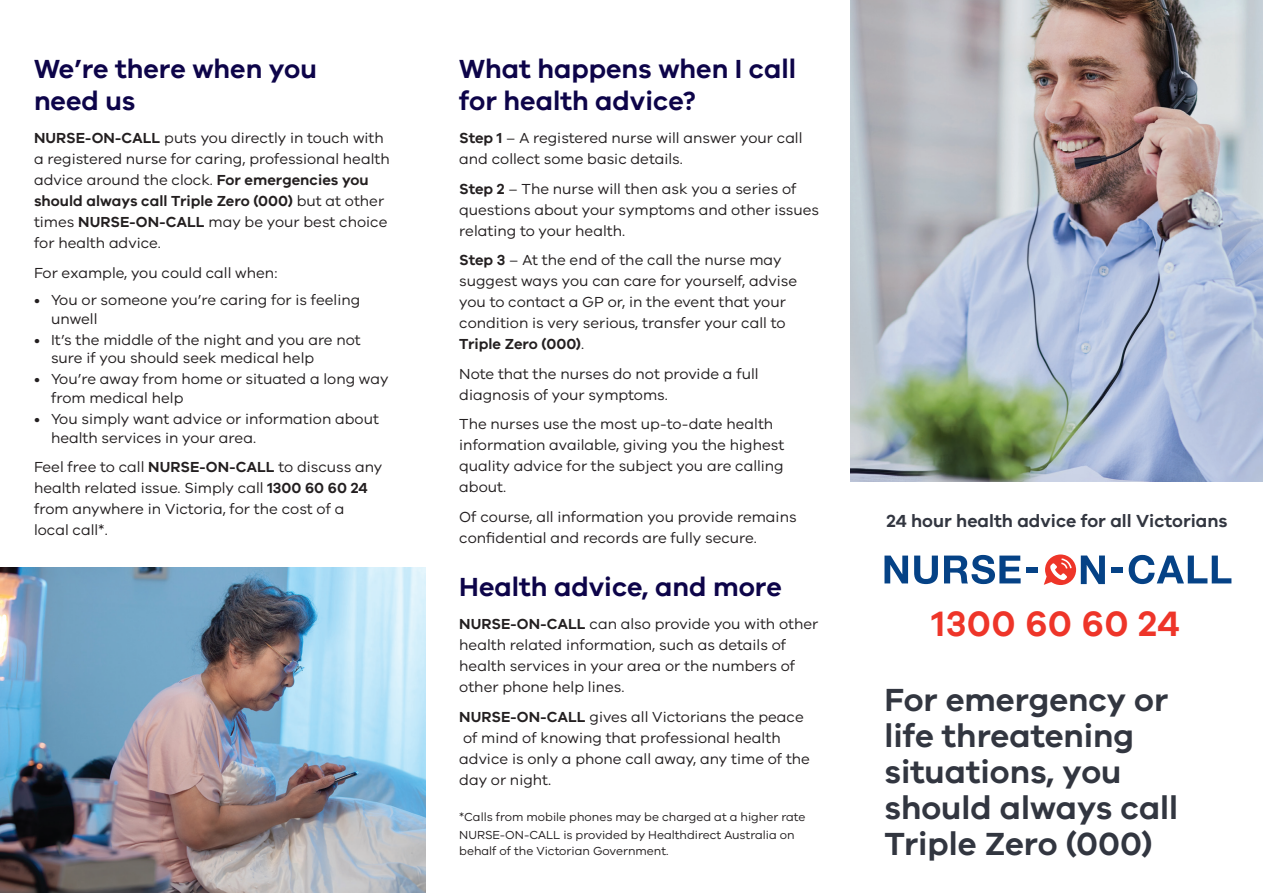
<style>
.page{position:relative;width:1263px;height:893px;background:#fff}
.page>*{position:absolute;margin:0;border:0;box-sizing:border-box;transform-origin:0 0}
.Cover_title{font:600 36.45px "VIC";letter-spacing:.01em;color:#ee3529}
.Heading_1_Text_Optio{font:600 33px/36px "VIC";color:#323640}
.Heading_1_Text_Optio-2{font:600 27px/31.5px "VIC";color:#0d0449}
.Heading_3_Text{font:600 18px "VIC";color:#323640}
.Body_Copy{font:15px/21px "VIC";color:#231f20}
.Publishing_imprint_d{font:12px/15.8px "VIC";color:#231f20}
.s1{font-weight:600}
</style>
<div class="page">
<img style="left:850px;top:0;width:413px;height:481px">
<img style="left:0;top:568px;width:425px;height:325px">
<svg style="left:884px;top:556px;width:24px;height:27px"></svg>
<svg style="left:914px;top:556px;width:24px;height:28px"></svg>
<svg style="left:944px;top:555px;width:77px;height:29px"></svg>
<svg style="left:1129px;top:555px;width:102px;height:29px"></svg>
<div style="left:1026px;top:568px;width:12px;height:5px;background:#054286"></div>
<div style="left:1111px;top:568px;width:12px;height:5px;background:#054286"></div>
<svg style="left:1044px;top:554px;width:61px;height:31px"></svg>
<h1 class="Heading_1_Text_Optio-2" style="left:34px;top:52px;width:285px">We’re there when you need us</h1>
<p class="Body_Copy" style="left:34px;top:127px;width:357px"><span class="s1">NURSE-ON-CALL</span> puts you directly in touch with a registered nurse for caring, professional health advice around the clock. <span class="s1">For emergencies you should always call Triple Zero (000)</span> but at other times <span class="s1">NURSE-ON-CALL</span> may be your best choice for health advice.</p>
<p class="Body_Copy" style="left:34px;top:262px;width:245px">For example, you could call when:</p>
<p class="Body_Copy" style="left:51px;top:290px;width:311px;line-height:18.8px;text-indent:-17px">• You or someone you’re caring for is feeling unwell</p>
<p class="Body_Copy" style="left:51px;top:330px;width:311px;line-height:18.8px;text-indent:-17px">• It’s the middle of the night and you are not sure if you should seek medical help</p>
<p class="Body_Copy" style="left:51px;top:369px;width:339px;line-height:18.8px;text-indent:-17px">• You’re away from home or situated a long way from medical help</p>
<p class="Body_Copy" style="left:51px;top:409px;width:329px;line-height:18.8px;text-indent:-17px">• You simply want advice or information about health services in your area.</p>
<p class="Body_Copy" style="left:34px;top:456px;width:350px">Feel free to call <span class="s1">NURSE-ON-CALL</span> to discuss any health related issue. Simply call <span class="s1">1300 60 60 24 </span>from anywhere in Victoria, for the cost of a local call*.</p>
<h1 class="Heading_1_Text_Optio-2" style="left:459px;top:52px;width:338px">What happens when I call for health advice?</h1>
<p class="Body_Copy" style="left:459px;top:127px;width:345px"><span class="s1">Step 1</span> – A registered nurse will answer your call and collect some basic details.</p>
<p class="Body_Copy" style="left:459px;top:178px;width:361px"><span class="s1">Step 2</span> – The nurse will then ask you a series of questions about your symptoms and other issues relating to your health.</p>
<p class="Body_Copy" style="left:459px;top:249px;width:340px"><span class="s1">Step 3</span> – At the end of the call the nurse may suggest ways you can care for yourself, advise you to contact a GP or, in the event that your condition is very serious, transfer your call to <span class="s1">Triple Zero (000)</span>.</p>
<p class="Body_Copy" style="left:459px;top:363px;width:301px">Note that the nurses do not provide a full diagnosis of your symptoms.</p>
<p class="Body_Copy" style="left:459px;top:413px;width:327px">The nurses use the most up-to-date health information available, giving you the highest quality advice for the subject you are calling about.</p>
<p class="Body_Copy" style="left:459px;top:506px;width:339px">Of course, all information you provide remains confidential and records are fully secure.</p>
<h1 class="Heading_1_Text_Optio-2" style="left:459px;top:570px;width:324px">Health advice, and more</h1>
<p class="Body_Copy" style="left:459px;top:613px;width:361px"><span class="s1">NURSE-ON-CALL</span> can also provide you with other health related information, such as details of health services in your area or the numbers of other phone help lines.</p>
<p class="Body_Copy" style="left:459px;top:706px;width:352px"><span class="s1">NURSE-ON-CALL</span> gives all Victorians the peace of mind of knowing that professional health advice is only a phone call away, any time of the day or night.</p>
<p class="Publishing_imprint_d" style="left:459px;top:809px;width:348px">*Calls from mobile phones may be charged at a higher rate</p>
<p class="Publishing_imprint_d" style="left:459px;top:827px;width:337px">NURSE-ON-CALL is provided by Healthdirect Australia on behalf of the Victorian Government.</p>
<h3 class="Heading_3_Text" style="left:886px;top:510px;width:343px">24 hour health advice for all Victorians</h3>
<h1 class="Cover_title" style="left:932px;top:602px;width:249px">1300 60 60 24</h1>
<h1 class="Heading_1_Text_Optio" style="left:884px;top:681px;width:295px">For emergency or life threatening situations, you should always call<br>Triple Zero (000)</h1>
</div>
